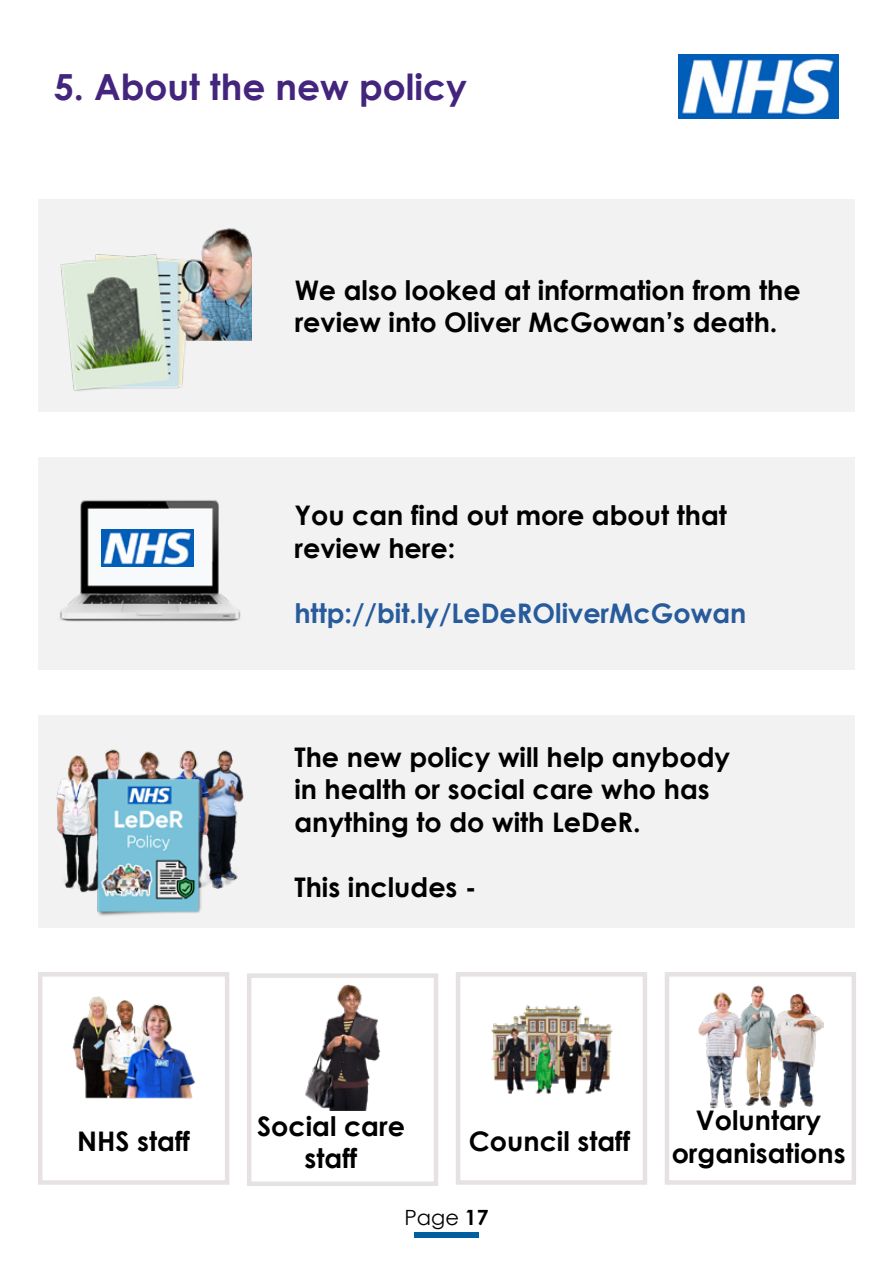
<style>
.page{position:relative;width:893px;height:1263px;background:#fff}
.page>*{position:absolute;margin:0;border:0;box-sizing:border-box;transform-origin:0 0}
.t1{font:700 36px "Century Gothic";color:#44257d}
.t2{font:700 27px/32.4px "Century Gothic";color:#000}
.t3{font:700 27px "Century Gothic";color:#275b9b}
.t4{font:21px "Century Gothic";color:#000}
.s1{font-weight:700}
</style>
<div class="page">
<div style="left:414px;top:1232px;width:64px;height:5px;background:#005f9e"></div>
<img style="left:678px;top:54px;width:161px;height:65px">
<div style="left:38px;top:200px;width:817px;height:212px;background:#f2f2f2"></div>
<div style="left:38px;top:457px;width:817px;height:213px;background:#f2f2f2"></div>
<div style="left:38px;top:715px;width:817px;height:213px;background:#f2f2f2"></div>
<img style="left:60px;top:254px;width:126px;height:137px">
<img style="left:59px;top:500px;width:182px;height:122px">
<img style="left:56px;top:749px;width:188px;height:140px">
<div style="left:665px;top:972px;width:191px;height:213px;border:4px solid #e7e2e2"></div>
<div style="left:38px;top:972px;width:191px;height:213px;border:4px solid #e7e2e2"></div>
<div style="left:247px;top:973px;width:191px;height:213px;border:4px solid #e7e2e2"></div>
<div style="left:456px;top:972px;width:191px;height:213px;border:4px solid #e7e2e2"></div>
<img style="left:102px;top:529px;width:92px;height:37px">
<img style="left:161px;top:228px;width:90px;height:113px">
<img style="left:79px;top:775px;width:141px;height:141px">
<img style="left:72px;top:996px;width:123px;height:103px">
<img style="left:305px;top:984px;width:75px;height:126px">
<img style="left:491px;top:1005px;width:122px;height:89px">
<img style="left:698px;top:985px;width:125px;height:123px">
<h1 class="t1" style="left:54px;top:64px;width:415px">5. About the new policy</h1>
<p class="t2" style="left:295px;top:273px;width:507px">We also looked at information from the review into Oliver McGowan’s death.</p>
<p class="t2" style="left:294px;top:499px;width:434px">You can find out more about that review here:</p>
<p class="t3" style="left:294px;top:596px;width:453px">http://bit.ly/LeDeROliverMcGowan</p>
<p class="t2" style="left:294px;top:740px;width:437px">The new policy will help anybody in health or social care who has anything to do with LeDeR.</p>
<p class="t2" style="left:294px;top:870px;width:183px">This includes -</p>
<p class="t2" style="left:77px;top:1124px;width:114px">NHS staff</p>
<p class="t2" style="left:257px;top:1109px;width:149px;text-align:center">Social care staff</p>
<p class="t2" style="left:469px;top:1124px;width:163px">Council staff</p>
<p class="t4" style="left:405px;top:1202px;width:85px">Page <span class="s1">17</span></p>
<p class="t2" style="left:672px;top:1104px;width:175px;text-align:center">Voluntary organisations</p>
</div>
